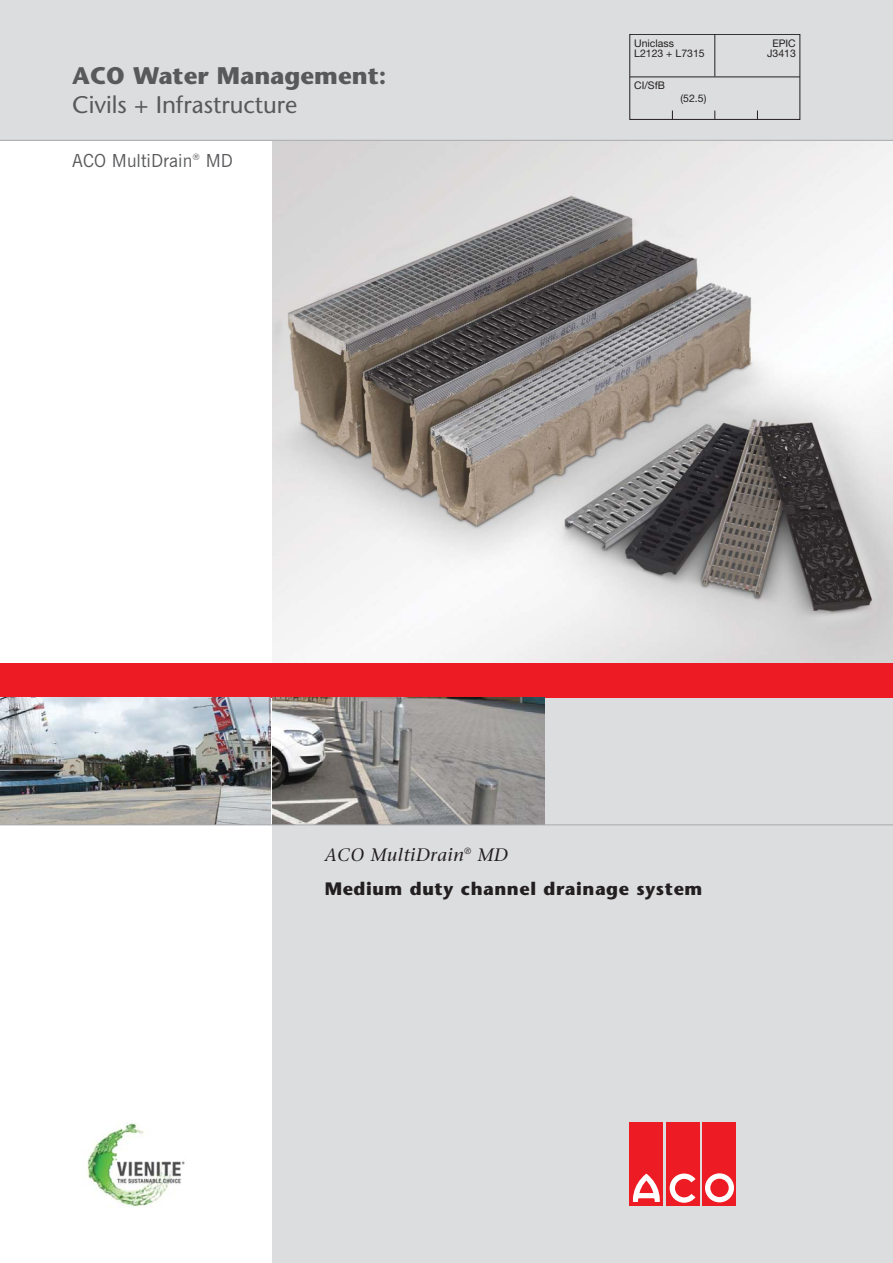
<style>
.page{position:relative;width:893px;height:1263px;background:#fff}
.page>*{position:absolute;margin:0;border:0;box-sizing:border-box;transform-origin:0 0}
.t1{font:24px "Stone Sans";color:#58595b}
.t2{font:700 24px "Stone Sans";color:#58595b}
.t3{font:700 18px "Stone Sans";letter-spacing:.03em;color:#231f20}
.t4{font:italic 18px "Stone Serif";letter-spacing:.03em;color:#231f20}
.t5{font:18px "News Gothic BT";color:#58595b}
.t6{font:10.5px/10.5px "Helvetica Neue";color:#231f20}
</style>
<div class="page">
<img style="left:87px;top:1123px;width:98px;height:84px">
<img style="left:272px;top:141px;width:620px;height:522px">
<div style="left:0;top:0;width:892px;height:140px;background:#dcddde"></div>
<div style="left:272px;top:697px;width:620px;height:566px;background:#dcddde"></div>
<div style="left:0;top:663px;width:892px;height:34px;background:#ed1c24"></div>
<img style="left:0;top:697px;width:270px;height:128px">
<img style="left:272px;top:697px;width:272px;height:128px">
<div style="left:629px;top:1123px;width:34px;height:83px;background:#ed1c24"></div>
<div style="left:666px;top:1123px;width:34px;height:83px;background:#ed1c24"></div>
<div style="left:702px;top:1123px;width:34px;height:83px;background:#ed1c24"></div>
<svg style="left:705px;top:1173px;width:29px;height:29px"></svg>
<svg style="left:670px;top:1174px;width:25px;height:29px"></svg>
<svg style="left:632px;top:1174px;width:28px;height:28px"></svg>
<hr style="left:714px;top:34px;width:1px;height:43px;background:#231f20">
<hr style="left:630px;top:77px;width:170px;height:1px;background:#231f20">
<div style="left:629px;top:34px;width:171px;height:86px;border:1px solid #231f20"></div>
<hr style="left:0;top:825px;width:892px;height:1px;background:#a7a9ac">
<hr style="left:0;top:140px;width:892px;height:1px;background:#a7a9ac">
<h1 class="t2" style="left:72px;top:64px;width:315px">ACO Water Management:</h1>
<h1 class="t1" style="left:72px;top:93px;width:227px">Civils + Infrastructure</h1>
<h2 class="t5" style="left:72px;top:154px;width:162px">ACO MultiDrain<sup>®</sup> MD</h2>
<p class="t6" style="left:634px;top:38px;width:72px">Uniclass<br>L2123 + L7315</p>
<p class="t6" style="left:767px;top:38px;width:30px;text-align:center">EPIC<br>J3413</p>
<p class="t6" style="left:634px;top:80px;width:32px">CI/SfB</p>
<p class="t6" style="left:680px;top:93px;width:27px">(52.5)</p>
<h2 class="t4" style="left:325px;top:846px;width:185px">ACO MultiDrain<sup>®</sup> MD</h2>
<h2 class="t3" style="left:325px;top:880px;width:379px">Medium duty channel drainage system</h2>
</div>
